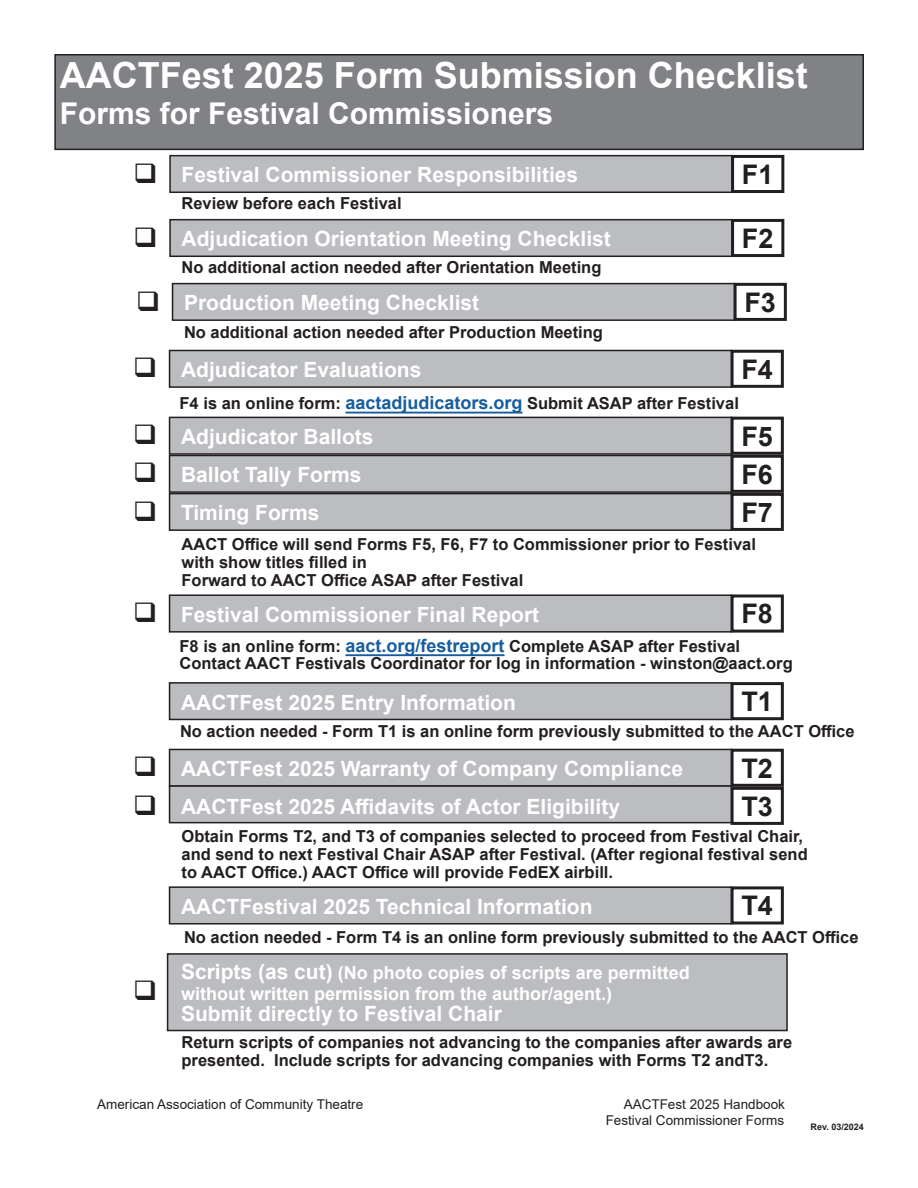
<style>
.page{position:relative;width:918px;height:1188px;background:#fff}
.page>*{position:absolute;margin:0;border:0;box-sizing:border-box;transform-origin:0 0}
.Form_Head_1{font:700 36px "Arial";color:#fff}
.Form_Head_1-2{font:700 30px "Arial";color:#fff}
.t1{font:700 27px "Arial";color:#231f20}
.Form_Head_1-3{font:700 21px "Arial";color:#fff}
.Form_Head_1-4{font:700 18px/21px "Arial";color:#fff}
.Form_Head_1-5{font:700 16.5px/18px "Arial";color:#231f20}
.t2{font:13.5px/16.2px "Arial";color:#231f20;text-align:right}
.t3{font:700 9px "Arial";color:#231f20}
.s1{font-size:18px;color:#175d9e}
.s2{font-size:21px}
</style>
<div class="page">
<div style="left:170px;top:595px;width:562px;height:37px;background:#bcbdc0"></div>
<div style="left:169px;top:594px;width:563px;height:39px;border:2px solid #231f20"></div>
<div style="left:170px;top:350px;width:562px;height:37px;background:#bcbdc0"></div>
<div style="left:169px;top:350px;width:563px;height:38px;border:2px solid #231f20"></div>
<div style="left:173px;top:284px;width:562px;height:36px;background:#bcbdc0"></div>
<div style="left:172px;top:283px;width:563px;height:38px;border:2px solid #231f20"></div>
<div style="left:170px;top:220px;width:562px;height:36px;background:#bcbdc0"></div>
<div style="left:169px;top:219px;width:564px;height:38px;border:2px solid #231f20"></div>
<div style="left:170px;top:156px;width:562px;height:36px;background:#bcbdc0"></div>
<div style="left:169px;top:155px;width:564px;height:38px;border:2px solid #231f20"></div>
<div style="left:55px;top:55px;width:808px;height:94px;background:#808285"></div>
<div style="left:54px;top:54px;width:810px;height:96px;border:2px solid #231f20"></div>
<div style="left:731px;top:155px;width:53px;height:38px;border:3px solid #231f20"></div>
<div style="left:731px;top:219px;width:53px;height:38px;border:3px solid #231f20"></div>
<div style="left:734px;top:283px;width:53px;height:38px;border:3px solid #231f20"></div>
<div style="left:731px;top:350px;width:53px;height:38px;border:3px solid #231f20"></div>
<div style="left:170px;top:417px;width:562px;height:37px;background:#bcbdc0"></div>
<div style="left:169px;top:417px;width:563px;height:38px;border:2px solid #231f20"></div>
<div style="left:731px;top:417px;width:53px;height:38px;border:3px solid #231f20"></div>
<div style="left:170px;top:455px;width:562px;height:37px;background:#bcbdc0"></div>
<div style="left:169px;top:455px;width:563px;height:38px;border:2px solid #231f20"></div>
<div style="left:731px;top:455px;width:53px;height:38px;border:3px solid #231f20"></div>
<div style="left:170px;top:494px;width:562px;height:36px;background:#bcbdc0"></div>
<div style="left:169px;top:493px;width:563px;height:38px;border:2px solid #231f20"></div>
<div style="left:731px;top:493px;width:53px;height:38px;border:3px solid #231f20"></div>
<div style="left:731px;top:594px;width:53px;height:39px;border:3px solid #231f20"></div>
<div style="left:170px;top:683px;width:562px;height:36px;background:#bcbdc0"></div>
<div style="left:169px;top:682px;width:563px;height:38px;border:2px solid #231f20"></div>
<div style="left:731px;top:682px;width:53px;height:38px;border:3px solid #231f20"></div>
<div style="left:170px;top:749px;width:562px;height:37px;background:#bcbdc0"></div>
<div style="left:169px;top:749px;width:563px;height:38px;border:2px solid #231f20"></div>
<div style="left:731px;top:749px;width:53px;height:38px;border:3px solid #231f20"></div>
<div style="left:170px;top:786px;width:562px;height:37px;background:#bcbdc0"></div>
<div style="left:169px;top:785px;width:563px;height:38px;border:2px solid #231f20"></div>
<div style="left:731px;top:787px;width:53px;height:38px;border:3px solid #231f20"></div>
<div style="left:170px;top:887px;width:562px;height:37px;background:#bcbdc0"></div>
<div style="left:169px;top:886px;width:563px;height:39px;border:2px solid #231f20"></div>
<div style="left:731px;top:886px;width:53px;height:39px;border:3px solid #231f20"></div>
<div style="left:168px;top:954px;width:619px;height:77px;background:#bcbdc0"></div>
<div style="left:167px;top:953px;width:621px;height:78px;border:2px solid #231f20"></div>
<hr style="left:345px;top:412px;width:178px;height:2px;background:#175d9e">
<hr style="left:345px;top:654px;width:160px;height:2px;background:#175d9e">
<p class="Form_Head_1" style="left:60px;top:50px;width:750px">AACTFest 2025 Form Submission Checklist</p>
<p class="Form_Head_1-2" style="left:60px;top:92px;width:495px">Forms for Festival Commissioners</p>
<p class="Form_Head_1-3" style="left:182px;top:160px;width:398px">Festival Commissioner Responsibilities</p>
<p class="t1" style="left:742px;top:155px;width:33px">F1</p>
<p class="Form_Head_1-5" style="left:182px;top:194px;width:222px">Review before each Festival</p>
<p class="Form_Head_1-3" style="left:182px;top:224px;width:431px">Adjudication Orientation Meeting Checklist</p>
<p class="t1" style="left:742px;top:219px;width:33px">F2</p>
<p class="Form_Head_1-5" style="left:182px;top:258px;width:421px">No additional action needed after Orientation Meeting</p>
<p class="Form_Head_1-3" style="left:184px;top:288px;width:297px">Production Meeting Checklist</p>
<p class="t1" style="left:744px;top:283px;width:33px">F3</p>
<p class="Form_Head_1-5" style="left:184px;top:324px;width:420px">No additional action needed after Production Meeting</p>
<p class="Form_Head_1-3" style="left:181px;top:355px;width:242px">Adjudicator Evaluations</p>
<p class="t1" style="left:741px;top:350px;width:33px">F4</p>
<p class="Form_Head_1-5" style="left:180px;top:394px;width:561px">F4 is an online form: <span class="s1">aactadjudicators.org</span> Submit ASAP after Festival</p>
<p class="Form_Head_1-3" style="left:181px;top:421px;width:194px">Adjudicator Ballots</p>
<p class="t1" style="left:741px;top:417px;width:33px">F5</p>
<p class="Form_Head_1-3" style="left:181px;top:460px;width:182px">Ballot Tally Forms</p>
<p class="t1" style="left:741px;top:455px;width:33px">F6</p>
<p class="Form_Head_1-3" style="left:181px;top:498px;width:140px">Timing Forms</p>
<p class="t1" style="left:741px;top:493px;width:33px">F7</p>
<p class="Form_Head_1-5" style="left:182px;top:536px;width:576px">AACT Office will send Forms F5, F6, F7 to Commissioner prior to Festival</p>
<p class="Form_Head_1-5" style="left:182px;top:554px;width:187px">with show titles filled in</p>
<p class="Form_Head_1-5" style="left:182px;top:572px;width:343px">Forward to AACT Office ASAP after Festival</p>
<p class="Form_Head_1-3" style="left:181px;top:600px;width:360px">Festival Commissioner Final Report</p>
<p class="t1" style="left:741px;top:595px;width:33px">F8</p>
<p class="Form_Head_1-5" style="left:180px;top:637px;width:615px">F8 is an online form: <span class="s1">aact.org/festreport</span> Complete ASAP after Festival<br>Contact AACT Festivals Coordinator for log in information - winston@aact.org</p>
<p class="Form_Head_1-3" style="left:181px;top:687px;width:336px">AACTFest 2025 Entry Information</p>
<p class="t1" style="left:741px;top:682px;width:33px">T1</p>
<p class="Form_Head_1-5" style="left:180px;top:722px;width:676px">No action needed - Form T1 is an online form previously submitted to the AACT Office</p>
<p class="Form_Head_1-3" style="left:181px;top:754px;width:504px">AACTFest 2025 Warranty of Company Compliance</p>
<p class="t1" style="left:741px;top:749px;width:33px">T2</p>
<p class="Form_Head_1-3" style="left:181px;top:792px;width:440px">AACTFest 2025 Affidavits of Actor Eligibility</p>
<p class="t1" style="left:741px;top:787px;width:33px">T3</p>
<p class="Form_Head_1-5" style="left:182px;top:828px;width:628px">Obtain Forms T2, and T3 of companies selected to proceed from Festival Chair, and send to next Festival Chair ASAP after Festival. (After regional festival send to AACT Office.) AACT Office will provide FedEX airbill.</p>
<p class="Form_Head_1-3" style="left:181px;top:892px;width:413px">AACTFestival 2025 Technical Information</p>
<p class="t1" style="left:741px;top:887px;width:33px">T4</p>
<p class="Form_Head_1-5" style="left:184px;top:928px;width:676px">No action needed - Form T4 is an online form previously submitted to the AACT Office</p>
<p class="Form_Head_1-4" style="left:181px;top:962px;width:510px"><span class="s2">Scripts (as cut)</span> (No photo copies of scripts are permitted without written permission from the author/agent.)</p>
<p class="Form_Head_1-3" style="left:181px;top:999px;width:322px">Submit directly to Festival Chair</p>
<p class="Form_Head_1-5" style="left:182px;top:1033px;width:612px">Return scripts of companies not advancing to the companies after awards are presented. Include scripts for advancing companies with Forms T2 andT3.</p>
<p class="t2" style="left:97px;top:1096px;width:268px">American Association of Community Theatre</p>
<p class="t2" style="left:606px;top:1096px;width:181px">AACTFest 2025 Handbook<br>Festival Commissioner Forms</p>
<p class="t3" style="left:811px;top:1120px;width:55px">Rev. 03/2024</p>
</div>
